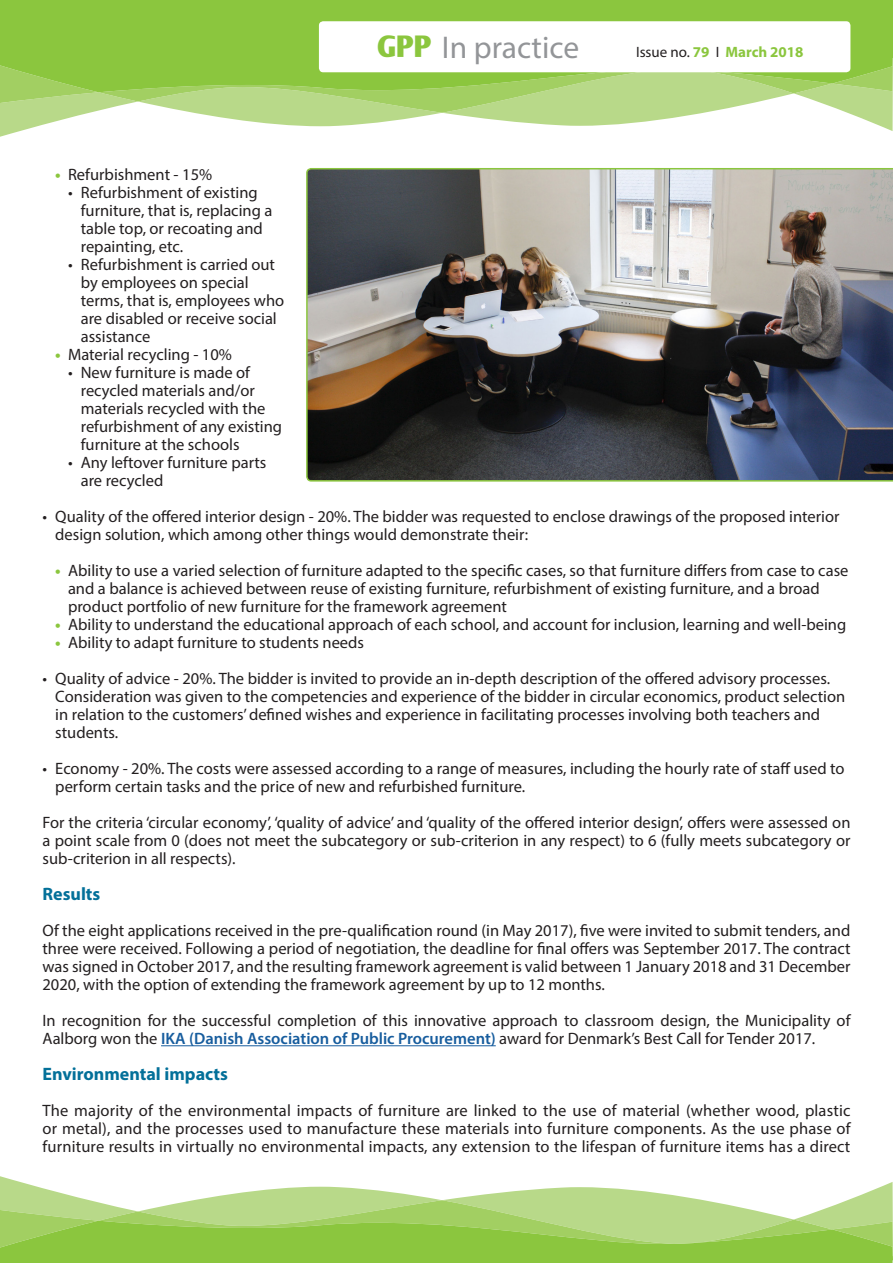
<style>
.page{position:relative;width:893px;height:1263px;background:#fff}
.page>*{position:absolute;margin:0;border:0;box-sizing:border-box;transform-origin:0 0}
.t1{font:31.5px "Myriad Pro";color:#939598}
.t2{font:700 18px "Myriad Pro";color:#037099}
.t3{font:16.5px/18px "Myriad Pro";color:#231f20}
.t4{font:700 15px "Myriad Pro";color:#8bc63e}
.s1{font-family:"Oli Jo";font-weight:700;font-size:30px;color:#8bc63e}
.s2{font-weight:400;color:#231f20}
.s3{font-weight:700;color:#8bc63e}
.s4{font-weight:600;color:#175d9e}
</style>
<div class="page">
<svg style="left:0;top:113px;width:88px;height:24px"></svg>
<svg style="left:195px;top:113px;width:698px;height:18px"></svg>
<svg style="left:0;top:58px;width:893px;height:55px;background:#a9d36f"></svg>
<div style="left:0;top:0;width:893px;height:58px;background:#8bc63e"></div>
<div style="left:319px;top:21px;width:531px;height:51px;background:#fff;border-radius:4px"></div>
<svg style="left:0;top:1176px;width:88px;height:24px"></svg>
<svg style="left:195px;top:1182px;width:698px;height:18px"></svg>
<svg style="left:0;top:1200px;width:893px;height:63px;background:#a1cf62"></svg>
<hr style="left:161px;top:1045px;width:335px;height:1px;background:#175d9e">
<img style="left:306px;top:168px;width:587px;height:314px">
<h1 class="t1" style="left:377px;top:28px;width:203px"><span class="s1">GPP</span> In practice</h1>
<p class="t4" style="left:636px;top:42px;width:169px"><span class="s2">Issue no.</span> 79 <span class="s2">I</span> March 2018</p>
<p class="t3" style="left:55px;top:165px;width:158px"><span class="s3">•</span> Refurbishment - 15%</p>
<p class="t3" style="left:81px;top:183px;width:193px;text-indent:-13px">• Refurbishment of existing furniture, that is, replacing a table top, or recoating and repainting, etc.</p>
<p class="t3" style="left:81px;top:255px;width:205px;text-indent:-13px">• Refurbishment is carried out by employees on special terms, that is, employees who are disabled or receive social assistance</p>
<p class="t3" style="left:55px;top:345px;width:178px"><span class="s3">•</span> Material recycling - 10%</p>
<p class="t3" style="left:81px;top:363px;width:203px;text-indent:-13px">• New furniture is made of recycled materials and/or materials recycled with the refurbishment of any existing furniture at the schools</p>
<p class="t3" style="left:81px;top:453px;width:187px;text-indent:-13px">• Any leftover furniture parts are recycled</p>
<p class="t3" style="left:55px;top:507px;width:786px;text-indent:-13px">• Quality of the offered interior design - 20%. The bidder was requested to enclose drawings of the proposed interior design solution, which among other things would demonstrate their:</p>
<p class="t3" style="left:68px;top:561px;width:782px;text-indent:-13px"><span class="s3">•</span> Ability to use a varied selection of furniture adapted to the specific cases, so that furniture differs from case to case and a balance is achieved between reuse of existing furniture, refurbishment of existing furniture, and a broad product portfolio of new furniture for the framework agreement</p>
<p class="t3" style="left:55px;top:615px;width:792px"><span class="s3">•</span> Ability to understand the educational approach of each school, and account for inclusion, learning and well-being</p>
<p class="t3" style="left:55px;top:633px;width:310px"><span class="s3">•</span> Ability to adapt furniture to students needs</p>
<p class="t3" style="left:55px;top:669px;width:792px;text-indent:-13px">• Quality of advice - 20%. The bidder is invited to provide an in-depth description of the offered advisory processes.<br>Consideration was given to the competencies and experience of the bidder in circular economics, product selection in relation to the customers’ defined wishes and experience in facilitating processes involving both teachers and students.</p>
<p class="t3" style="left:55px;top:759px;width:791px;text-indent:-13px">• Economy - 20%. The costs were assessed according to a range of measures, including the hourly rate of staff used to perform certain tasks and the price of new and refurbished furniture.</p>
<p class="t3" style="left:43px;top:813px;width:809px;text-align:justify">For the criteria ‘circular economy’, ‘quality of advice’ and ‘quality of the offered interior design’, offers were assessed on a point scale from 0 (does not meet the subcategory or sub-criterion in any respect) to 6 (fully meets subcategory or sub-criterion in all respects).</p>
<p class="t2" style="left:43px;top:882px;width:59px">Results</p>
<p class="t3" style="left:43px;top:921px;width:809px;text-align:justify">Of the eight applications received in the pre-qualification round (in May 2017), five were invited to submit tenders, and three were received. Following a period of negotiation, the deadline for final offers was September 2017. The contract was signed in October 2017, and the resulting framework agreement is valid between 1 January 2018 and 31 December 2020, with the option of extending the framework agreement by up to 12 months.</p>
<p class="t3" style="left:43px;top:1011px;width:809px">In recognition for the successful completion of this innovative approach to classroom design, the Municipality of<br>Aalborg won the <span class="s4">IKA (Danish Association of Public Procurement)</span> award for Denmark’s Best Call for Tender 2017.</p>
<p class="t2" style="left:43px;top:1062px;width:187px">Environmental impacts</p>
<p class="t3" style="left:43px;top:1101px;width:809px;text-align:justify">The majority of the environmental impacts of furniture are linked to the use of material (whether wood, plastic or metal), and the processes used to manufacture these materials into furniture components. As the use phase of furniture results in virtually no environmental impacts, any extension to the lifespan of furniture items has a direct</p>
</div>
